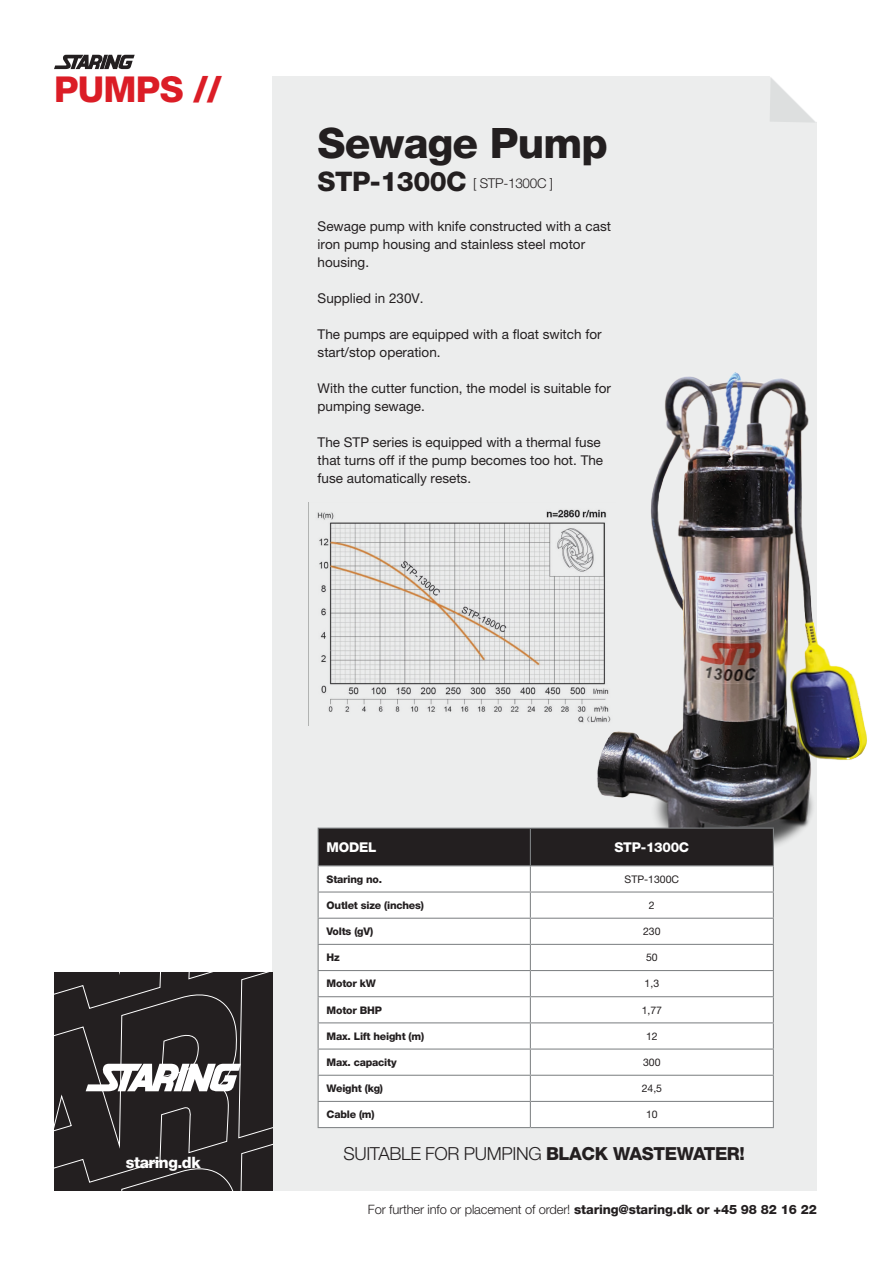
<style>
.page{position:relative;width:893px;height:1263px;background:#fff}
.page>*{position:absolute;margin:0;border:0;box-sizing:border-box;transform-origin:0 0}
.t1{font:800 42px "Helvetica Neue LT Pro";letter-spacing:-.02em;color:#231f20}
.t2{font:800 35.7px "Helvetica Neue LT Pro";letter-spacing:-.02em;color:#db1d26}
.t3{font:300 18px "Helvetica Neue LT Pro";letter-spacing:-.02em;color:#231f20}
.t4{font:800 15.75px "Helvetica Neue LT Pro";letter-spacing:-.03em;color:#fff}
.t5{font:13.5px/18px "Helvetica Neue LT Pro";color:#231f20}
.t6{font:300 13.5px "Helvetica Neue LT Pro";letter-spacing:-.02em;color:#231f20}
.t7{font:800 13.5px "Helvetica Neue LT Pro";letter-spacing:-.02em;color:#fff}
.t8{font:300 12.9px "Helvetica Neue LT Pro";letter-spacing:-.01em;color:#231f20}
.t9{font:800 10.5px "Helvetica Neue LT Pro";letter-spacing:-.02em;color:#231f20}
.t10{font:10.5px "Helvetica Neue LT Pro";color:#231f20}
.s1{font-weight:800;font-size:27px}
.s2{font-weight:800}
</style>
<div class="page">
<div style="left:273px;top:77px;width:544px;height:1114px;background:#eceded"></div>
<svg style="left:770px;top:77px;width:47px;height:45px"></svg>
<svg style="left:54px;top:55px;width:81px;height:14px"></svg>
<svg style="left:54px;top:972px;width:219px;height:219px;background:#373334"></svg>
<img style="left:597px;top:372px;width:270px;height:475px">
<hr style="left:318px;top:827px;width:212px;height:2px;background:#818486">
<hr style="left:530px;top:827px;width:244px;height:2px;background:#818486">
<svg style="left:318px;top:828px;width:456px;height:299px;background:#dedede"></svg>
<hr style="left:318px;top:1127px;width:212px;height:1px;background:#818486">
<hr style="left:530px;top:1127px;width:244px;height:1px;background:#818486">
<img style="left:317px;top:502px;width:299px;height:224px">
<h2 class="t2" style="left:54px;top:68px;width:169px">PUMPS //</h2>
<p class="t1" style="left:318px;top:118px;width:292px">Sewage Pump</p>
<p class="t6" style="left:318px;top:175px;width:237px"><span class="s1">STP-1300C</span> [ STP-1300C ]</p>
<p class="t5" style="left:318px;top:217px;width:295px">Sewage pump with knife constructed with a cast iron pump housing and stainless steel motor housing.</p>
<p class="t5" style="left:318px;top:289px;width:108px">Supplied in 230V.</p>
<p class="t5" style="left:318px;top:325px;width:286px">The pumps are equipped with a float switch for start/stop operation.</p>
<p class="t5" style="left:318px;top:379px;width:295px">With the cutter function, the model is suitable for pumping sewage.</p>
<p class="t5" style="left:318px;top:433px;width:287px">The STP series is equipped with a thermal fuse that turns off if the pump becomes too hot. The fuse automatically resets.</p>
<p class="t4" style="left:126px;top:1153px;width:76px">staring.dk</p>
<p class="t7" style="left:327px;top:839px;width:51px">MODEL</p>
<p class="t7" style="left:615px;top:839px;width:76px">STP-1300C</p>
<p class="t9" style="left:327px;top:873px;width:57px">Staring no.</p>
<p class="t10" style="left:625px;top:873px;width:56px">STP-1300C</p>
<p class="t9" style="left:327px;top:899px;width:99px">Outlet size (inches)</p>
<p class="t10" style="left:649px;top:899px;width:7px">2</p>
<p class="t9" style="left:327px;top:925px;width:48px">Volts (gV)</p>
<p class="t10" style="left:643px;top:925px;width:19px">230</p>
<p class="t9" style="left:327px;top:951px;width:15px">Hz</p>
<p class="t10" style="left:646px;top:951px;width:13px">50</p>
<p class="t9" style="left:327px;top:977px;width:51px">Motor kW</p>
<p class="t10" style="left:645px;top:977px;width:16px">1,3</p>
<p class="t9" style="left:327px;top:1003px;width:57px">Motor BHP</p>
<p class="t10" style="left:642px;top:1003px;width:22px">1,77</p>
<p class="t9" style="left:327px;top:1030px;width:99px">Max. Lift height (m)</p>
<p class="t10" style="left:646px;top:1030px;width:13px">12</p>
<p class="t9" style="left:327px;top:1056px;width:72px">Max. capacity</p>
<p class="t10" style="left:643px;top:1056px;width:19px">300</p>
<p class="t9" style="left:327px;top:1082px;width:58px">Weight (kg)</p>
<p class="t10" style="left:642px;top:1082px;width:22px">24,5</p>
<p class="t9" style="left:327px;top:1108px;width:49px">Cable (m)</p>
<p class="t10" style="left:646px;top:1108px;width:13px">10</p>
<p class="t3" style="left:343px;top:1142px;width:403px">SUITABLE FOR PUMPING <span class="s2">BLACK WASTEWATER!</span></p>
<p class="t8" style="left:368px;top:1202px;width:450px">For further info or placement of order! <span class="s2">staring@staring.dk or +45 98 82 16 22</span></p>
</div>
